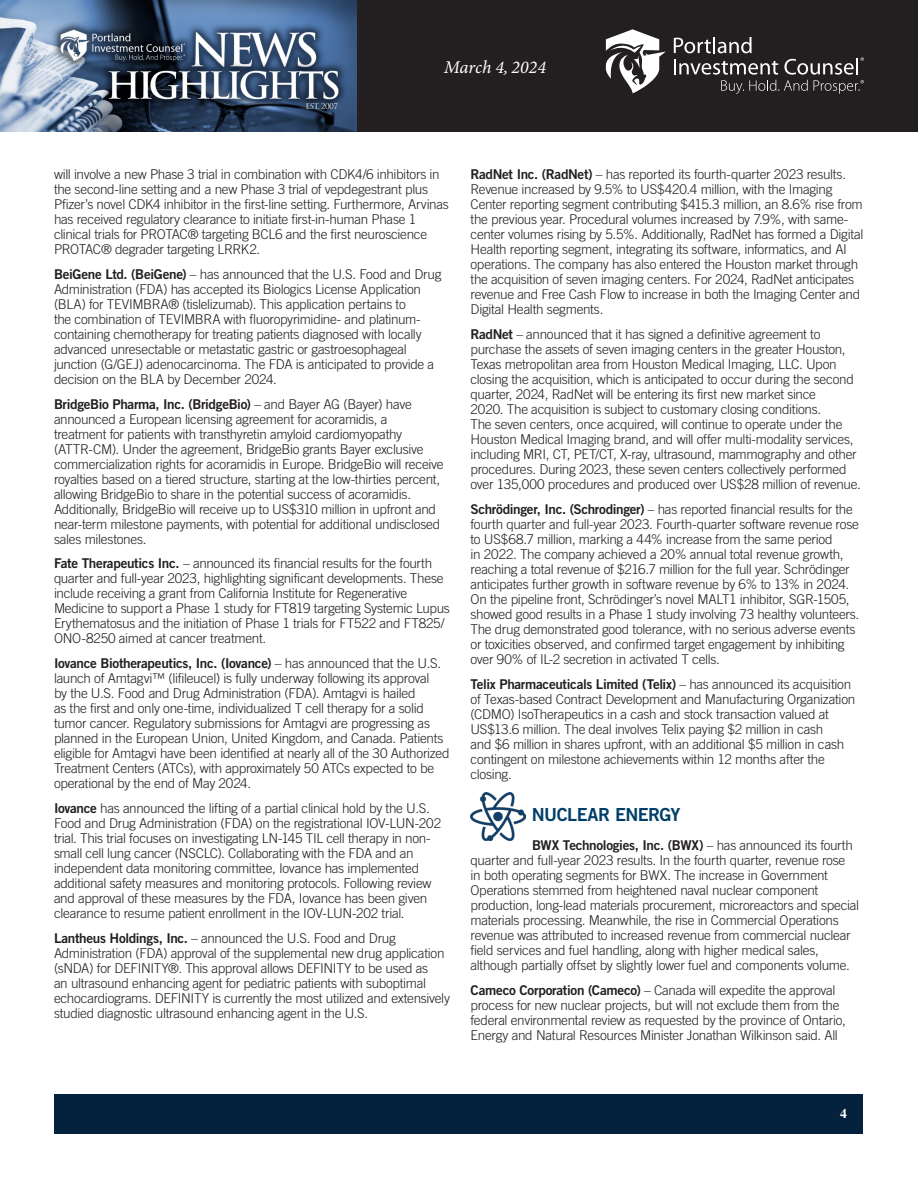
<style>
.page{position:relative;width:918px;height:1188px;background:#fff}
.page>*{position:absolute;margin:0;border:0;box-sizing:border-box;transform-origin:0 0}
.Article_-_Body{font:18px "Trade Gothic Bold Two";letter-spacing:-.035em;color:#003e69}
.t1{font:italic 18px "Minion Variable Concept";color:#fff}
.Article_-_Body-2{font:300 13.5px/15px "Trade Gothic";letter-spacing:-.025em;color:#231f20}
.t2{font:700 13.5px "Times";color:#fff}
.s1{font-family:"Trade Gothic Bold Two";font-weight:400}
</style>
<div class="page">
<div style="left:356px;top:0;width:562px;height:132px;background:#231f20"></div>
<img style="left:0;top:0;width:356px;height:132px">
<svg style="left:674px;top:37px;width:190px;height:57px"></svg>
<svg style="left:606px;top:29px;width:60px;height:64px"></svg>
<div style="left:55px;top:1094px;width:808px;height:39px;background:#04213e"></div>
<img style="left:471px;top:792px;width:54px;height:49px">
<h1 class="t1" style="left:444px;top:55px;width:103px">March 4, 2024</h1>
<p class="Article_-_Body-2" style="left:54px;top:167px;width:396px">will involve a new Phase 3 trial in combination with CDK4/6 inhibitors in the second-line setting and a new Phase 3 trial of vepdegestrant plus Pfizer’s novel CDK4 inhibitor in the first-line setting. Furthermore, Arvinas has received regulatory clearance to initiate first-in-human Phase 1 clinical trials for PROTAC® targeting BCL6 and the first neuroscience PROTAC® degrader targeting LRRK2.</p>
<p class="Article_-_Body-2" style="left:54px;top:266px;width:389px"><span class="s1">BeiGene Ltd. (BeiGene)</span> – has announced that the U.S. Food and Drug Administration (FDA) has accepted its Biologics License Application (BLA) for TEVIMBRA® (tislelizumab). This application pertains to<br>the combination of TEVIMBRA with fluoropyrimidine- and platinum&shy;containing chemotherapy for treating patients diagnosed with locally advanced unresectable or metastatic gastric or gastroesophageal junction (G/GEJ) adenocarcinoma. The FDA is anticipated to provide a decision on the BLA by December 2024.</p>
<p class="Article_-_Body-2" style="left:54px;top:396px;width:391px"><span class="s1">BridgeBio Pharma, Inc. (BridgeBio)</span> – and Bayer AG (Bayer) have announced a European licensing agreement for acoramidis, a<br>treatment for patients with transthyretin amyloid cardiomyopathy (ATTR-CM). Under the agreement, BridgeBio grants Bayer exclusive commercialization rights for acoramidis in Europe. BridgeBio will receive royalties based on a tiered structure, starting at the low-thirties percent, allowing BridgeBio to share in the potential success of acoramidis.<br>Additionally, BridgeBio will receive up to US$310 million in upfront and near-term milestone payments, with potential for additional undisclosed sales milestones.</p>
<p class="Article_-_Body-2" style="left:54px;top:556px;width:397px"><span class="s1">Fate Therapeutics Inc.</span> – announced its financial results for the fourth quarter and full-year 2023, highlighting significant developments. These include receiving a grant from California Institute for Regenerative Medicine to support a Phase 1 study for FT819 targeting Systemic Lupus Erythematosus and the initiation of Phase 1 trials for FT522 and FT825/ ONO-8250 aimed at cancer treatment.</p>
<p class="Article_-_Body-2" style="left:54px;top:656px;width:397px"><span class="s1">Iovance Biotherapeutics, Inc. (Iovance)</span> – has announced that the U.S. launch of Amtagvi™ (lifileucel) is fully underway following its approval<br>by the U.S. Food and Drug Administration (FDA). Amtagvi is hailed<br>as the first and only one-time, individualized T cell therapy for a solid tumor cancer. Regulatory submissions for Amtagvi are progressing as planned in the European Union, United Kingdom, and Canada. Patients eligible for Amtagvi have been identified at nearly all of the 30 Authorized Treatment Centers (ATCs), with approximately 50 ATCs expected to be operational by the end of May 2024.</p>
<p class="Article_-_Body-2" style="left:54px;top:800px;width:389px"><span class="s1">Iovance</span> has announced the lifting of a partial clinical hold by the U.S.<br>Food and Drug Administration (FDA) on the registrational IOV-LUN-202 trial. This trial focuses on investigating LN-145 TIL cell therapy in non&shy;small cell lung cancer (NSCLC). Collaborating with the FDA and an independent data monitoring committee, Iovance has implemented additional safety measures and monitoring protocols. Following review and approval of these measures by the FDA, Iovance has been given clearance to resume patient enrollment in the IOV-LUN-202 trial.</p>
<p class="Article_-_Body-2" style="left:54px;top:930px;width:398px"><span class="s1">Lantheus Holdings, Inc.</span> – announced the U.S. Food and Drug Administration (FDA) approval of the supplemental new drug application (sNDA) for DEFINITY®. This approval allows DEFINITY to be used as<br>an ultrasound enhancing agent for pediatric patients with suboptimal echocardiograms. DEFINITY is currently the most utilized and extensively studied diagnostic ultrasound enhancing agent in the U.S.</p>
<p class="Article_-_Body-2" style="left:471px;top:167px;width:394px"><span class="s1">RadNet Inc. (RadNet)</span> – has reported its fourth-quarter 2023 results.<br>Revenue increased by 9.5% to US$420.4 million, with the Imaging Center reporting segment contributing $415.3 million, an 8.6% rise from the previous year. Procedural volumes increased by 7.9%, with same&shy;center volumes rising by 5.5%. Additionally, RadNet has formed a Digital Health reporting segment, integrating its software, informatics, and AI operations. The company has also entered the Houston market through the acquisition of seven imaging centers. For 2024, RadNet anticipates revenue and Free Cash Flow to increase in both the Imaging Center and Digital Health segments.</p>
<p class="Article_-_Body-2" style="left:471px;top:327px;width:392px"><span class="s1">RadNet</span> – announced that it has signed a definitive agreement to purchase the assets of seven imaging centers in the greater Houston, Texas metropolitan area from Houston Medical Imaging, LLC. Upon closing the acquisition, which is anticipated to occur during the second quarter, 2024, RadNet will be entering its first new market since<br>2020. The acquisition is subject to customary closing conditions.<br>The seven centers, once acquired, will continue to operate under the Houston Medical Imaging brand, and will offer multi-modality services, including MRI, CT, PET/CT, X-ray, ultrasound, mammography and other procedures. During 2023, these seven centers collectively performed over 135,000 procedures and produced over US$28 million of revenue.</p>
<p class="Article_-_Body-2" style="left:471px;top:501px;width:390px"><span class="s1">Schrödinger, Inc. (Schrodinger)</span> – has reported financial results for the fourth quarter and full-year 2023. Fourth-quarter software revenue rose to US$68.7 million, marking a 44% increase from the same period<br>in 2022. The company achieved a 20% annual total revenue growth, reaching a total revenue of $216.7 million for the full year. Schrödinger anticipates further growth in software revenue by 6% to 13% in 2024.<br>On the pipeline front, Schrödinger’s novel MALT1 inhibitor, SGR-1505, showed good results in a Phase 1 study involving 73 healthy volunteers.<br>The drug demonstrated good tolerance, with no serious adverse events or toxicities observed, and confirmed target engagement by inhibiting over 90% of IL-2 secretion in activated T cells.</p>
<p class="Article_-_Body-2" style="left:471px;top:676px;width:386px"><span class="s1">Telix Pharmaceuticals Limited (Telix)</span> – has announced its acquisition of Texas-based Contract Development and Manufacturing Organization (CDMO) IsoTherapeutics in a cash and stock transaction valued at US$13.6 million. The deal involves Telix paying $2 million in cash<br>and $6 million in shares upfront, with an additional $5 million in cash contingent on milestone achievements within 12 months after the closing.</p>
<p class="Article_-_Body" style="left:532px;top:804px;width:150px">NUCLEAR ENERGY</p>
<p class="Article_-_Body-2" style="left:471px;top:837px;width:390px;text-indent:62px"><span class="s1">BWX Technologies, Inc. (BWX)</span> – has announced its fourth quarter and full-year 2023 results. In the fourth quarter, revenue rose<br>in both operating segments for BWX. The increase in Government Operations stemmed from heightened naval nuclear component production, long-lead materials procurement, microreactors and special materials processing. Meanwhile, the rise in Commercial Operations revenue was attributed to increased revenue from commercial nuclear field services and fuel handling, along with higher medical sales, although partially offset by slightly lower fuel and components volume.</p>
<p class="Article_-_Body-2" style="left:471px;top:982px;width:377px"><span class="s1">Cameco Corporation (Cameco)</span> – Canada will expedite the approval process for new nuclear projects, but will not exclude them from the federal environmental review as requested by the province of Ontario, Energy and Natural Resources Minister Jonathan Wilkinson said. All</p>
<p class="t2" style="left:840px;top:1100px;width:8px">4</p>
</div>
